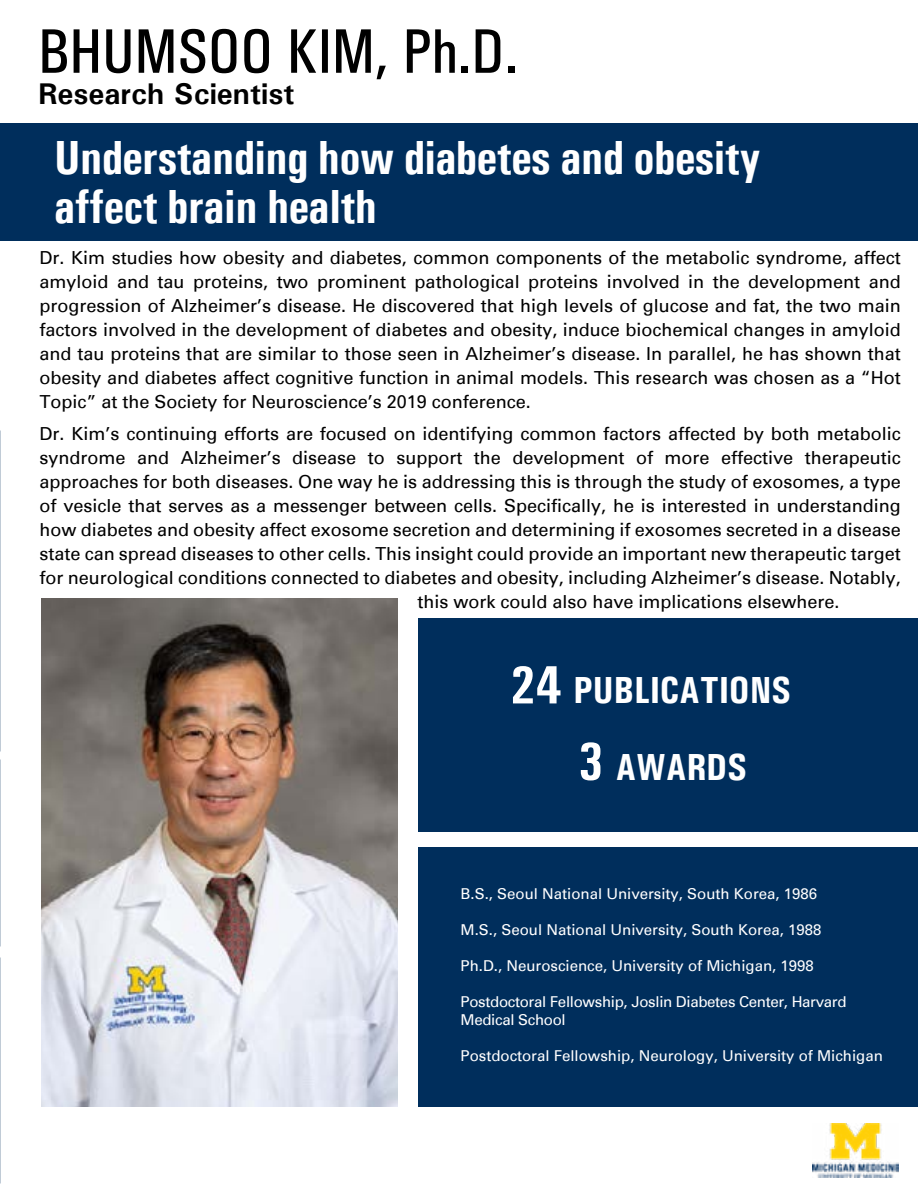
<style>
.page{position:relative;width:918px;height:1188px;background:#fff}
.page>*{position:absolute;margin:0;border:0;box-sizing:border-box;transform-origin:0 0}
.t1{font:500 condensed 63px "Univers";color:#000}
.t2{font:700 condensed 48px/49.5px "Univers";letter-spacing:-.01em;color:#fff}
.t3{font:700 condensed 37.8px/76.5px "Univers";color:#fff}
.t4{font:700 30px "Univers";color:#000}
.t5{font:18px/24px "Univers";color:#000;text-align:justify}
.t6{font:15px "Univers";color:#fff}
.t7{font:15px/18px "Univers";letter-spacing:-.02em;color:#fff}
.s1{font-size:54px}
</style>
<div class="page">
<img style="left:41px;top:599px;width:357px;height:508px">
<div style="left:0;top:123px;width:918px;height:117px;background:#002e5c"></div>
<div style="left:418px;top:618px;width:500px;height:214px;background:#002e5c"></div>
<div style="left:418px;top:848px;width:500px;height:259px;background:#002e5c"></div>
<img style="left:812px;top:1123px;width:86px;height:54px">
<h1 class="t1" style="left:38px;top:14px;width:481px">BHUMSOO KIM, Ph.D.</h1>
<h3 class="t4" style="left:38px;top:75px;width:258px">Research Scientist</h3>
<h2 class="t2" style="left:54px;top:132px;width:708px">Understanding how diabetes and obesity affect brain health</h2>
<p class="t5" style="left:40px;top:246px;width:863px">Dr. Kim studies how obesity and diabetes, common components of the metabolic syndrome, affect amyloid and tau proteins, two prominent pathological proteins involved in the development and progression of Alzheimer’s disease. He discovered that high levels of glucose and fat, the two main factors involved in the development of diabetes and obesity, induce biochemical changes in amyloid and tau proteins that are similar to those seen in Alzheimer’s disease. In parallel, he has shown that obesity and diabetes affect cognitive function in animal models. This research was chosen as a “Hot Topic” at the Society for Neuroscience’s 2019 conference.</p>
<p class="t5" style="left:40px;top:422px;width:863px">Dr. Kim’s continuing efforts are focused on identifying common factors affected by both metabolic</p>
<p class="t5" style="left:40px;top:446px;width:863px">syndrome and Alzheimer’s disease to support the development of more effective therapeutic</p>
<p class="t5" style="left:40px;top:470px;width:863px">approaches for both diseases. One way he is addressing this is through the study of exosomes, a type</p>
<p class="t5" style="left:40px;top:494px;width:863px">of vesicle that serves as a messenger between cells. Specifically, he is interested in understanding</p>
<p class="t5" style="left:40px;top:518px;width:863px">how diabetes and obesity affect exosome secretion and determining if exosomes secreted in a disease</p>
<p class="t5" style="left:40px;top:542px;width:863px">state can spread diseases to other cells. This insight could provide an important new therapeutic target</p>
<p class="t5" style="left:40px;top:566px;width:863px">for neurological conditions connected to diabetes and obesity, including Alzheimer’s disease. Notably,</p>
<p class="t5" style="left:418px;top:590px;width:424px">this work could also have implications elsewhere.</p>
<h3 class="t3" style="left:578px;top:652px;width:215px;text-indent:-68px"><span class="s1">24</span> PUBLICATIONS<br><span class="s1">3</span> AWARDS</h3>
<p class="t6" style="left:461px;top:885px;width:358px">B.S., Seoul National University, South Korea, 1986</p>
<p class="t6" style="left:461px;top:921px;width:362px">M.S., Seoul National University, South Korea, 1988</p>
<p class="t6" style="left:461px;top:957px;width:355px">Ph.D., Neuroscience, University of Michigan, 1998</p>
<p class="t7" style="left:461px;top:993px;width:388px">Postdoctoral Fellowship, Joslin Diabetes Center, Harvard<br>Medical School</p>
<p class="t6" style="left:461px;top:1047px;width:424px">Postdoctoral Fellowship, Neurology, University of Michigan</p>
</div>
